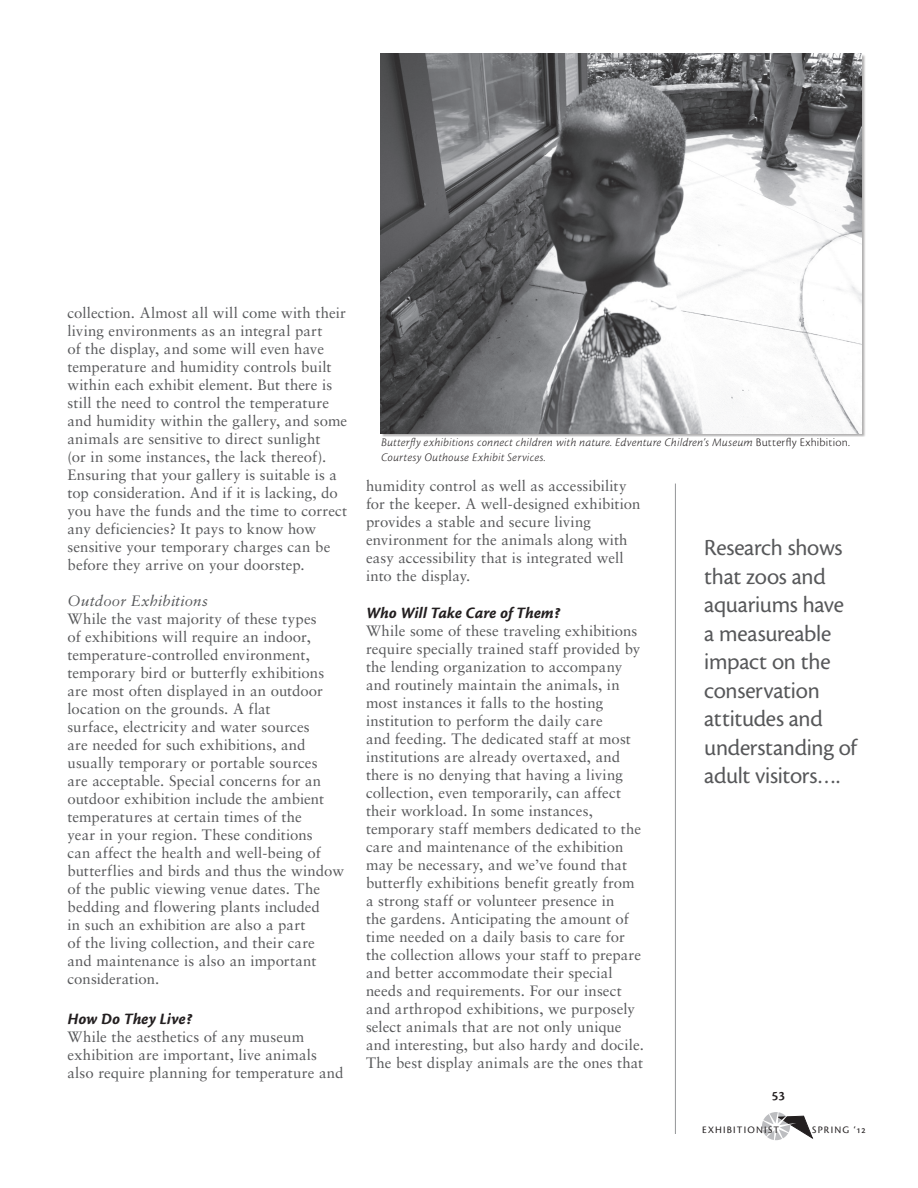
<style>
.page{position:relative;width:918px;height:1188px;background:#fff}
.page>*{position:absolute;margin:0;border:0;box-sizing:border-box;transform-origin:0 0}
.t1{font:24px/28.5px "Cronos MM 408 16";letter-spacing:-.01em;color:#57585a}
.t2{font:16.5px "Cronos MM It 700 11";color:#231f20}
.t3{font:15px/18px "Sabon";letter-spacing:.005em;color:#57585a}
.t4{font:italic 15px "Sabon";letter-spacing:.01em;color:#57585a}
.t5{font:13.5px "Cronos MM 574 9";color:#231f20}
.t6{font:12px/14.4px "Cronos MM It 250 8";letter-spacing:.02em;color:#231f20}
.t7{font:10.35px "Cronos MM SC 408 9";letter-spacing:.12em;color:#231f20}
.s1{font-family:"Cronos MM 250 8"}
</style>
<div class="page">
<svg style="left:762px;top:1112px;width:51px;height:29px"></svg>
<hr style="left:675px;top:484px;width:1px;height:650px;background:#939598">
<img style="left:381px;top:54px;width:480px;height:379px">
<p class="t3" style="left:68px;top:304px;width:281px">collection. Almost all will come with their living environments as an integral part<br>of the display, and some will even have temperature and humidity controls built within each exhibit element. But there is still the need to control the temperature and humidity within the gallery, and some animals are sensitive to direct sunlight<br>(or in some instances, the lack thereof).<br>Ensuring that your gallery is suitable is a top consideration. And if it is lacking, do you have the funds and the time to correct any deficiencies? It pays to know how sensitive your temporary charges can be before they arrive on your doorstep.</p>
<p class="t4" style="left:68px;top:592px;width:142px">Outdoor Exhibitions</p>
<p class="t3" style="left:68px;top:610px;width:278px">While the vast majority of these types<br>of exhibitions will require an indoor, temperature-controlled environment, temporary bird or butterfly exhibitions are most often displayed in an outdoor location on the grounds. A flat<br>surface, electricity and water sources<br>are needed for such exhibitions, and usually temporary or portable sources<br>are acceptable. Special concerns for an outdoor exhibition include the ambient temperatures at certain times of the<br>year in your region. These conditions<br>can affect the health and well-being of butterflies and birds and thus the window of the public viewing venue dates. The bedding and flowering plants included<br>in such an exhibition are also a part<br>of the living collection, and their care<br>and maintenance is also an important consideration.</p>
<p class="t2" style="left:68px;top:1010px;width:126px">How Do They Live?</p>
<p class="t3" style="left:68px;top:1027px;width:277px">While the aesthetics of any museum exhibition are important, live animals also require planning for temperature and</p>
<p class="t6" style="left:381px;top:435px;width:471px">Butterfly exhibitions connect children with nature. Edventure Children’s Museum <span class="s1">Butterfly Exhibition.<br></span>Courtesy Outhouse Exhibit Services.</p>
<p class="t3" style="left:366px;top:476px;width:276px">humidity control as well as accessibility for the keeper. A well-designed exhibition provides a stable and secure living environment for the animals along with easy accessibility that is integrated well into the display.</p>
<p class="t2" style="left:366px;top:604px;width:196px">Who Will Take Care of Them?</p>
<p class="t3" style="left:366px;top:622px;width:279px">While some of these traveling exhibitions require specially trained staff provided by the lending organization to accompany and routinely maintain the animals, in most instances it falls to the hosting institution to perform the daily care<br>and feeding. The dedicated staff at most institutions are already overtaxed, and there is no denying that having a living collection, even temporarily, can affect their workload. In some instances, temporary staff members dedicated to the care and maintenance of the exhibition may be necessary, and we’ve found that butterfly exhibitions benefit greatly from a strong staff or volunteer presence in<br>the gardens. Anticipating the amount of time needed on a daily basis to care for the collection allows your staff to prepare and better accommodate their special needs and requirements. For our insect and arthropod exhibitions, we purposely select animals that are not only unique and interesting, but also hardy and docile.<br>The best display animals are the ones that</p>
<p class="t1" style="left:704px;top:534px;width:154px">Research shows that zoos and aquariums have a measureable impact on the conservation attitudes and understanding of adult visitors….</p>
<p class="t5" style="left:772px;top:1088px;width:15px">53</p>
<p class="t7" style="left:702px;top:1124px;width:79px">EXHIBITIONIST</p>
<p class="t7" style="left:812px;top:1124px;width:55px">SPRING ‘12</p>
</div>
